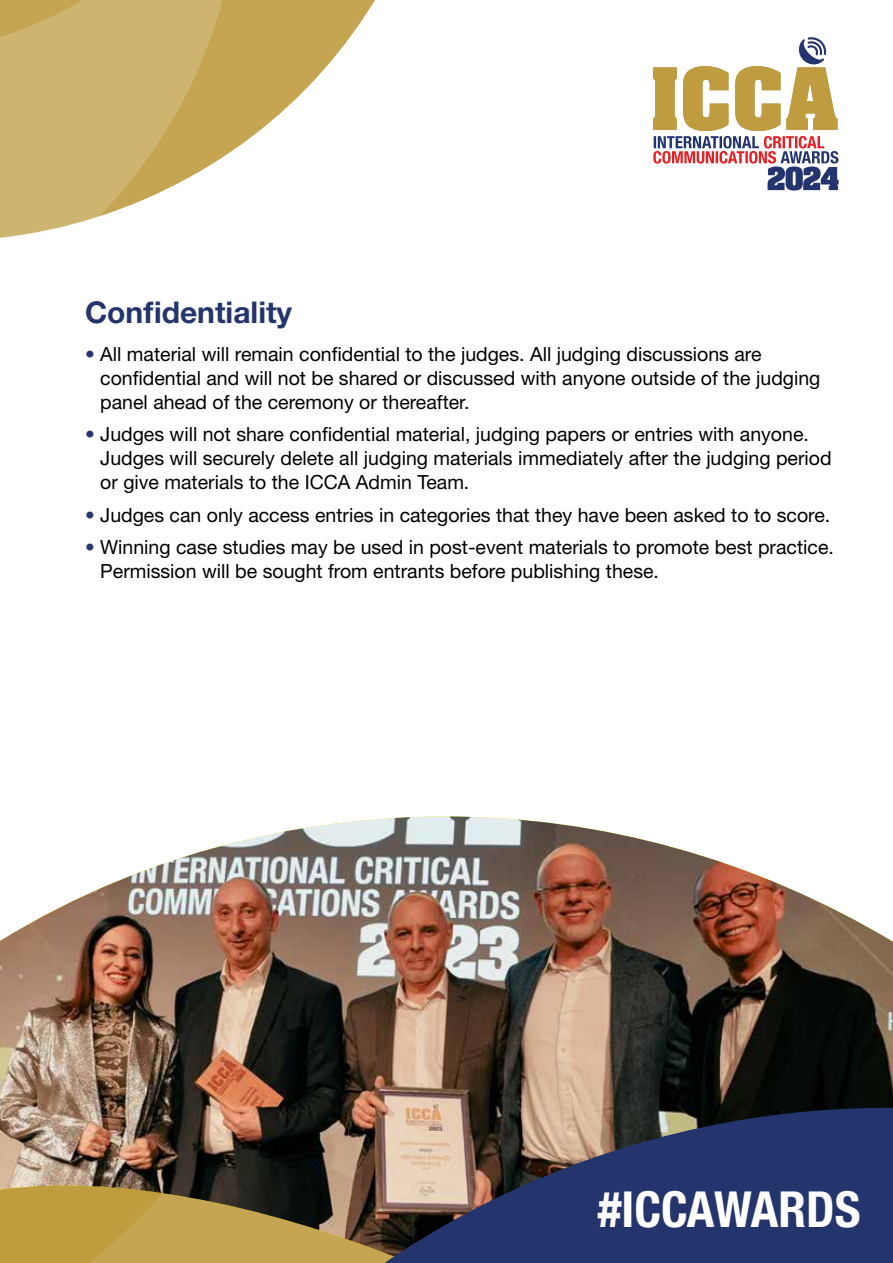
<style>
.page{position:relative;width:893px;height:1263px;background:#fff}
.page>*{position:absolute;margin:0;border:0;box-sizing:border-box;transform-origin:0 0}
.t1{font:700 condensed 49.65px "Helvetica Neue LT Std";color:#fff}
.t2{font:700 30px "Helvetica Neue LT Std";color:#24356e}
.t3{font:19.5px/24px "Helvetica Neue LT Std";color:#000}
.s1{font-weight:700;color:#24356e}
</style>
<div class="page">
<img style="left:0;top:816px;width:893px;height:447px">
<svg style="left:653px;top:37px;width:186px;height:154px"></svg>
<svg style="left:239px;top:0;width:136px;height:146px;fill:#c5a552"></svg>
<svg style="left:0;top:0;width:239px;height:238px;fill:#cfb470"></svg>
<img style="left:75px;top:1081px;width:818px;height:182px">
<h2 class="t2" style="left:85px;top:294px;width:209px">Confidentiality</h2>
<p class="t3" style="left:100px;top:341px;width:722px;text-indent:-15px"><span class="s1">•</span> All material will remain confidential to the judges. All judging discussions are confidential and will not be shared or discussed with anyone outside of the judging panel ahead of the ceremony or thereafter.</p>
<p class="t3" style="left:100px;top:422px;width:733px;text-indent:-15px"><span class="s1">•</span> Judges will not share confidential material, judging papers or entries with anyone.<br>Judges will securely delete all judging materials immediately after the judging period or give materials to the ICCA Admin Team.</p>
<p class="t3" style="left:85px;top:502px;width:747px"><span class="s1">•</span> Judges can only access entries in categories that they have been asked to to score.</p>
<p class="t3" style="left:100px;top:535px;width:735px;text-indent:-15px"><span class="s1">•</span> Winning case studies may be used in post-event materials to promote best practice.<br>Permission will be sought from entrants before publishing these.</p>
<h1 class="t1" style="left:598px;top:1179px;width:264px">#ICCAWARDS</h1>
</div>
